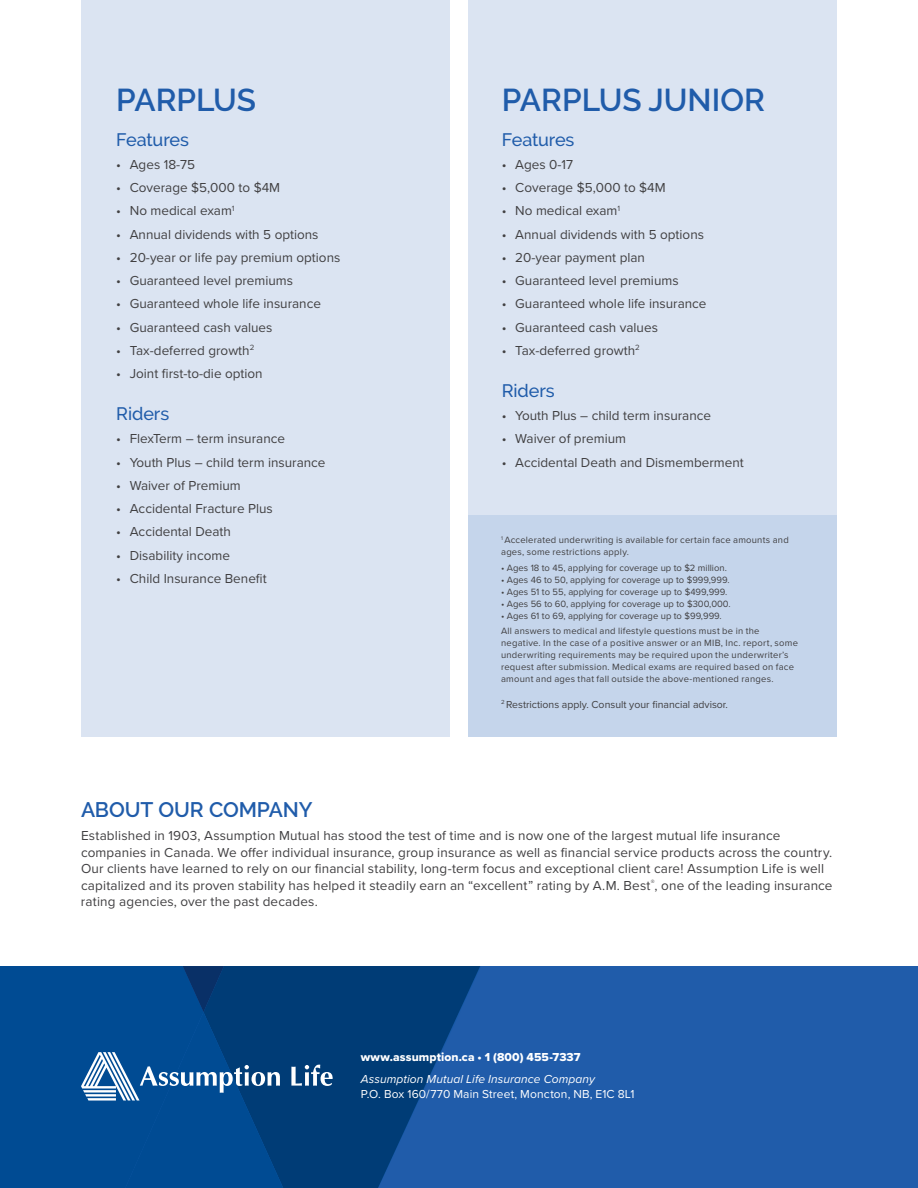
<style>
.page{position:relative;width:918px;height:1188px;background:#fff}
.page>*{position:absolute;margin:0;border:0;box-sizing:border-box;transform-origin:0 0}
.t1{font:600 31.5px "Raleway";color:#205caa}
.t2{font:600 21px "Raleway";letter-spacing:-.005em;color:#205caa}
.t3{font:500 18px "Raleway";letter-spacing:-.005em;color:#205caa}
.t4{font:13.5px/16.5px "Proxima Nova";color:#414042}
.t5{font:12px "Proxima Nova";letter-spacing:.01em;color:#fff}
.t6{font:italic 12px "Proxima Nova";letter-spacing:.01em;color:#fff}
.t7{font:12px "Proxima Nova Extrabld";letter-spacing:.01em;color:#fff}
.t8{font:10.5px "Proxima Nova";color:#414042}
.t9{font:9.45px/12px "Proxima Nova";letter-spacing:.025em;color:#414042}
.t10{font:9.45px "Proxima Nova";color:#414042}
</style>
<div class="page">
<div style="left:81px;top:0;width:369px;height:737px;background:#dbe4f2"></div>
<div style="left:468px;top:0;width:369px;height:737px;background:#dbe4f2"></div>
<div style="left:468px;top:515px;width:369px;height:222px;background:#c5d5eb"></div>
<div style="left:0;top:966px;width:918px;height:222px;background:#205caa"></div>
<div style="left:0;top:966px;width:81px;height:46px;background:#004b93"></div>
<svg style="left:333px;top:966px;width:147px;height:46px;background:#023e79"></svg>
<svg style="left:0;top:1012px;width:459px;height:176px"></svg>
<svg style="left:81px;top:966px;width:252px;height:222px;background:#0b4d8c"></svg>
<h1 class="t1" style="left:116px;top:81px;width:141px">PARPLUS</h1>
<h3 class="t3" style="left:116px;top:129px;width:74px">Features</h3>
<p class="t4" style="left:116px;top:156px;width:80px">• Ages 18-75</p>
<p class="t4" style="left:116px;top:179px;width:165px">• Coverage $5,000 to $4M</p>
<p class="t4" style="left:116px;top:202px;width:120px">• No medical exam<sup>1</sup></p>
<p class="t4" style="left:116px;top:225px;width:204px">• Annual dividends with 5 options</p>
<p class="t4" style="left:116px;top:249px;width:226px">• 20-year or life pay premium options</p>
<p class="t4" style="left:116px;top:272px;width:178px">• Guaranteed level premiums</p>
<p class="t4" style="left:116px;top:295px;width:206px">• Guaranteed whole life insurance</p>
<p class="t4" style="left:116px;top:318px;width:158px">• Guaranteed cash values</p>
<p class="t4" style="left:116px;top:342px;width:140px">• Tax-deferred growth<sup>2</sup></p>
<p class="t4" style="left:116px;top:365px;width:148px">• Joint first-to-die option</p>
<h3 class="t3" style="left:116px;top:403px;width:55px">Riders</h3>
<p class="t4" style="left:116px;top:430px;width:170px">• FlexTerm – term insurance</p>
<p class="t4" style="left:116px;top:453px;width:211px">• Youth Plus – child term insurance</p>
<p class="t4" style="left:116px;top:476px;width:126px">• Waiver of Premium</p>
<p class="t4" style="left:116px;top:500px;width:158px">• Accidental Fracture Plus</p>
<p class="t4" style="left:116px;top:523px;width:116px">• Accidental Death</p>
<p class="t4" style="left:116px;top:546px;width:115px">• Disability income</p>
<p class="t4" style="left:116px;top:569px;width:152px">• Child Insurance Benefit</p>
<h1 class="t1" style="left:502px;top:81px;width:265px">PARPLUS JUNIOR</h1>
<h3 class="t3" style="left:502px;top:129px;width:74px">Features</h3>
<p class="t4" style="left:502px;top:156px;width:73px">• Ages 0-17</p>
<p class="t4" style="left:502px;top:179px;width:165px">• Coverage $5,000 to $4M</p>
<p class="t4" style="left:502px;top:202px;width:120px">• No medical exam<sup>1</sup></p>
<p class="t4" style="left:502px;top:225px;width:204px">• Annual dividends with 5 options</p>
<p class="t4" style="left:502px;top:249px;width:145px">• 20-year payment plan</p>
<p class="t4" style="left:502px;top:272px;width:178px">• Guaranteed level premiums</p>
<p class="t4" style="left:502px;top:295px;width:206px">• Guaranteed whole life insurance</p>
<p class="t4" style="left:502px;top:318px;width:158px">• Guaranteed cash values</p>
<p class="t4" style="left:502px;top:342px;width:140px">• Tax-deferred growth<sup>2</sup></p>
<h3 class="t3" style="left:502px;top:380px;width:55px">Riders</h3>
<p class="t4" style="left:502px;top:407px;width:211px">• Youth Plus – child term insurance</p>
<p class="t4" style="left:502px;top:430px;width:126px">• Waiver of premium</p>
<p class="t4" style="left:502px;top:453px;width:243px">• Accidental Death and Dismemberment</p>
<p class="t9" style="left:501px;top:534px;width:289px"><sup>1</sup> Accelerated underwriting is available for certain face amounts and ages, some restrictions apply.</p>
<p class="t10" style="left:501px;top:560px;width:227px">• Ages 18 to 45, applying for coverage up to $2 million.</p>
<p class="t10" style="left:501px;top:572px;width:230px">• Ages 46 to 50, applying for coverage up to $999,999.</p>
<p class="t10" style="left:501px;top:584px;width:228px">• Ages 51 to 55, applying for coverage up to $499,999.</p>
<p class="t10" style="left:501px;top:596px;width:231px">• Ages 56 to 60, applying for coverage up to $300,000.</p>
<p class="t9" style="left:501px;top:607px;width:260px;line-height:15.5px">• Ages 61 to 69, applying for coverage up to $99,999.<br>All answers to medical and lifestyle questions must be in the</p>
<p class="t9" style="left:501px;top:637px;width:298px">negative. In the case of a positive answer or an MIB, Inc. report, some underwriting requirements may be required upon the underwriter’s request after submission. Medical exams are required based on face amount and ages that fall outside the above-mentioned ranges.</p>
<p class="t8" style="left:501px;top:696px;width:228px"><sup>2</sup> Restrictions apply. Consult your financial advisor.</p>
<h2 class="t2" style="left:81px;top:797px;width:233px">ABOUT OUR COMPANY</h2>
<p class="t4" style="left:81px;top:827px;width:753px">Established in 1903, Assumption Mutual has stood the test of time and is now one of the largest mutual life insurance companies in Canada. We offer individual insurance, group insurance as well as financial service products across the country.<br>Our clients have learned to rely on our financial stability, long-term focus and exceptional client care! Assumption Life is well capitalized and its proven stability has helped it steadily earn an “excellent” rating by A.M. Best<sup>®</sup>, one of the leading insurance rating agencies, over the past decades.</p>
<p class="t7" style="left:361px;top:1048px;width:221px">www.assumption.ca • 1 (800) 455-7337</p>
<p class="t6" style="left:361px;top:1070px;width:236px">Assumption Mutual Life Insurance Company</p>
<p class="t5" style="left:361px;top:1085px;width:275px">P.O. Box 160/770 Main Street, Moncton, NB, E1C 8L1</p>
</div>
